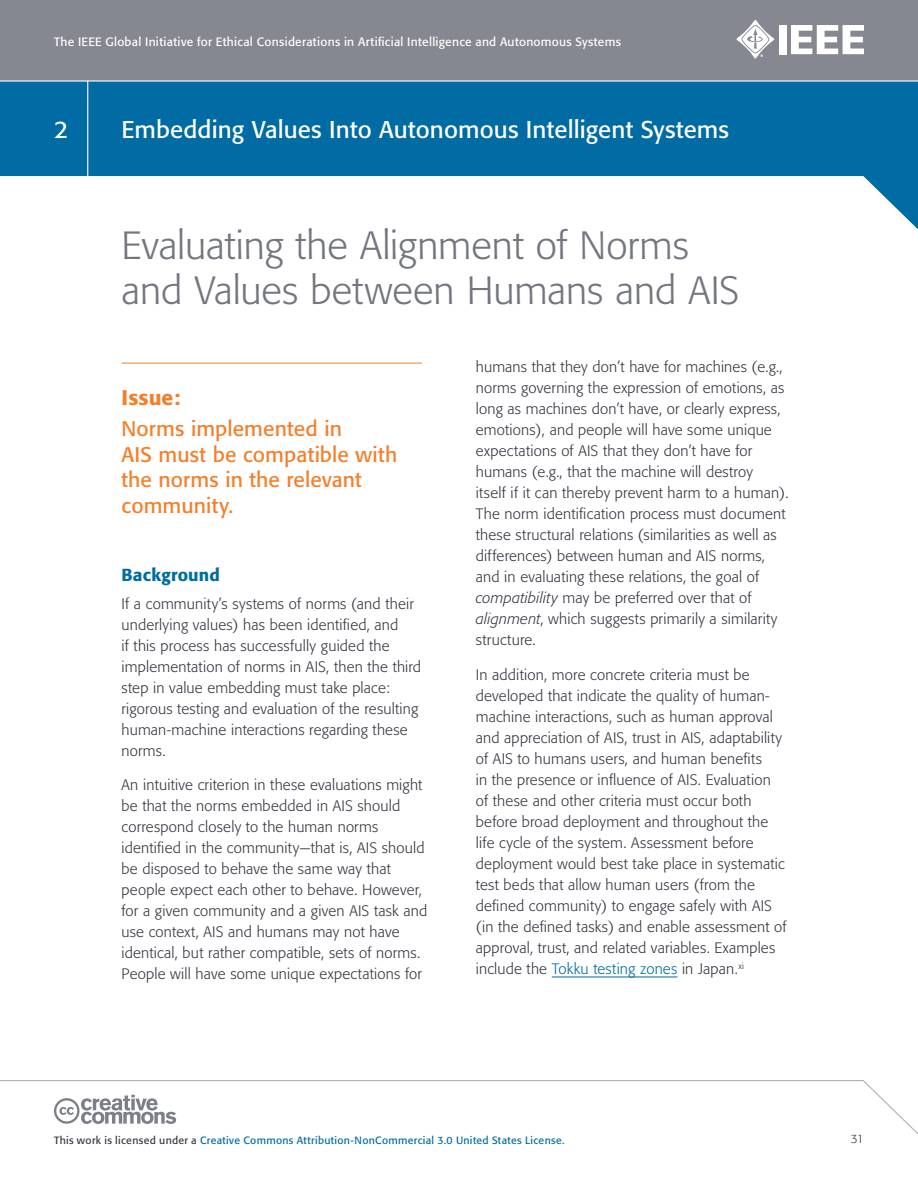
<style>
.page{position:relative;width:918px;height:1188px;background:#fff}
.page>*{position:absolute;margin:0;border:0;box-sizing:border-box;transform-origin:0 0}
.t1{font:300 39px/45px "Formata";letter-spacing:-.005em;color:#74767f}
.t2{font:24px "Formata";letter-spacing:.005em;color:#fff}
.t3{font:21px/25.5px "Formata";letter-spacing:.005em;color:#f57e29}
.t4{font:500 21px "Formata";letter-spacing:.005em;color:#f57e29}
.t5{font:500 17.25px "Formata";letter-spacing:.01em;color:#006ca3}
.t6{font:300 15px/21px "Formata";letter-spacing:.01em;color:#343741}
.t7{font:12px "Formata";letter-spacing:.025em;color:#fff}
.t8{font:300 12px "Formata";color:#343741}
.t9{font:10.5px "Formata";letter-spacing:.03em;color:#006ca3}
.s1{font-style:italic}
.s2{color:#006ca3}
.s3{color:#343741}
</style>
<div class="page">
<div style="left:0;top:0;width:918px;height:81px;background:#868891"></div>
<svg style="left:0;top:82px;width:918px;height:147px;fill:#006ca3"></svg>
<svg style="left:0;top:1080px;width:918px;height:55px"></svg>
<hr style="left:0;top:80px;width:918px;height:2px;background:#fff">
<hr style="left:87px;top:81px;width:1px;height:95px;background:#fff">
<div style="left:779px;top:25px;width:8px;height:29px;background:#fff"></div>
<svg style="left:791px;top:25px;width:73px;height:29px"></svg>
<svg style="left:736px;top:20px;width:38px;height:38px"></svg>
<svg style="left:54px;top:1095px;width:122px;height:29px"></svg>
<hr style="left:122px;top:363px;width:300px;height:1px;background:#f57e29">
<hr style="left:552px;top:977px;width:125px;height:1px;background:#006ca3">
<p class="t7" style="left:54px;top:34px;width:568px">The IEEE Global Initiative for Ethical Considerations in Artificial Intelligence and Autonomous Systems</p>
<h2 class="t2" style="left:54px;top:115px;width:15px">2</h2>
<h2 class="t2" style="left:122px;top:115px;width:609px">Embedding Values Into Autonomous Intelligent Systems</h2>
<h1 class="t1" style="left:122px;top:223px;width:620px">Evaluating the Alignment of Norms and Values between Humans and AIS</h1>
<h3 class="t4" style="left:122px;top:385px;width:60px">Issue:</h3>
<h3 class="t3" style="left:122px;top:416px;width:277px">Norms implemented in<br>AIS must be compatible with the norms in the relevant community.</h3>
<p class="t5" style="left:122px;top:564px;width:100px">Background</p>
<p class="t6" style="left:122px;top:593px;width:301px">If a community’s systems of norms (and their underlying values) has been identified, and<br>if this process has successfully guided the implementation of norms in AIS, then the third step in value embedding must take place: rigorous testing and evaluation of the resulting human-machine interactions regarding these norms.</p>
<p class="t6" style="left:122px;top:775px;width:307px">An intuitive criterion in these evaluations might be that the norms embedded in AIS should correspond closely to the human norms identified in the community—that is, AIS should be disposed to behave the same way that people expect each other to behave. However, for a given community and a given AIS task and use context, AIS and humans may not have identical, but rather compatible, sets of norms.<br>People will have some unique expectations for</p>
<p class="t6" style="left:476px;top:357px;width:314px">humans that they don’t have for machines (e.g., norms governing the expression of emotions, as long as machines don’t have, or clearly express, emotions), and people will have some unique expectations of AIS that they don’t have for humans (e.g., that the machine will destroy<br>itself if it can thereby prevent harm to a human).<br>The norm identification process must document these structural relations (similarities as well as differences) between human and AIS norms, and in evaluating these relations, the goal of <span class="s1">compatibility</span> may be preferred over that of <span class="s1">alignment</span>, which suggests primarily a similarity structure.</p>
<p class="t6" style="left:476px;top:664px;width:312px">In addition, more concrete criteria must be developed that indicate the quality of human&shy;machine interactions, such as human approval and appreciation of AIS, trust in AIS, adaptability of AIS to humans users, and human benefits<br>in the presence or influence of AIS. Evaluation of these and other criteria must occur both before broad deployment and throughout the life cycle of the system. Assessment before deployment would best take place in systematic test beds that allow human users (from the defined community) to engage safely with AIS (in the defined tasks) and enable assessment of approval, trust, and related variables. Examples include the <span class="s2">Tokku testing zones</span> in Japan.<sup>xi</sup></p>
<p class="t9" style="left:54px;top:1133px;width:512px"><span class="s3">This work is licensed under a</span> Creative Commons Attribution-NonCommercial 3.0 United States License.</p>
<p class="t8" style="left:851px;top:1132px;width:15px">31</p>
</div>
